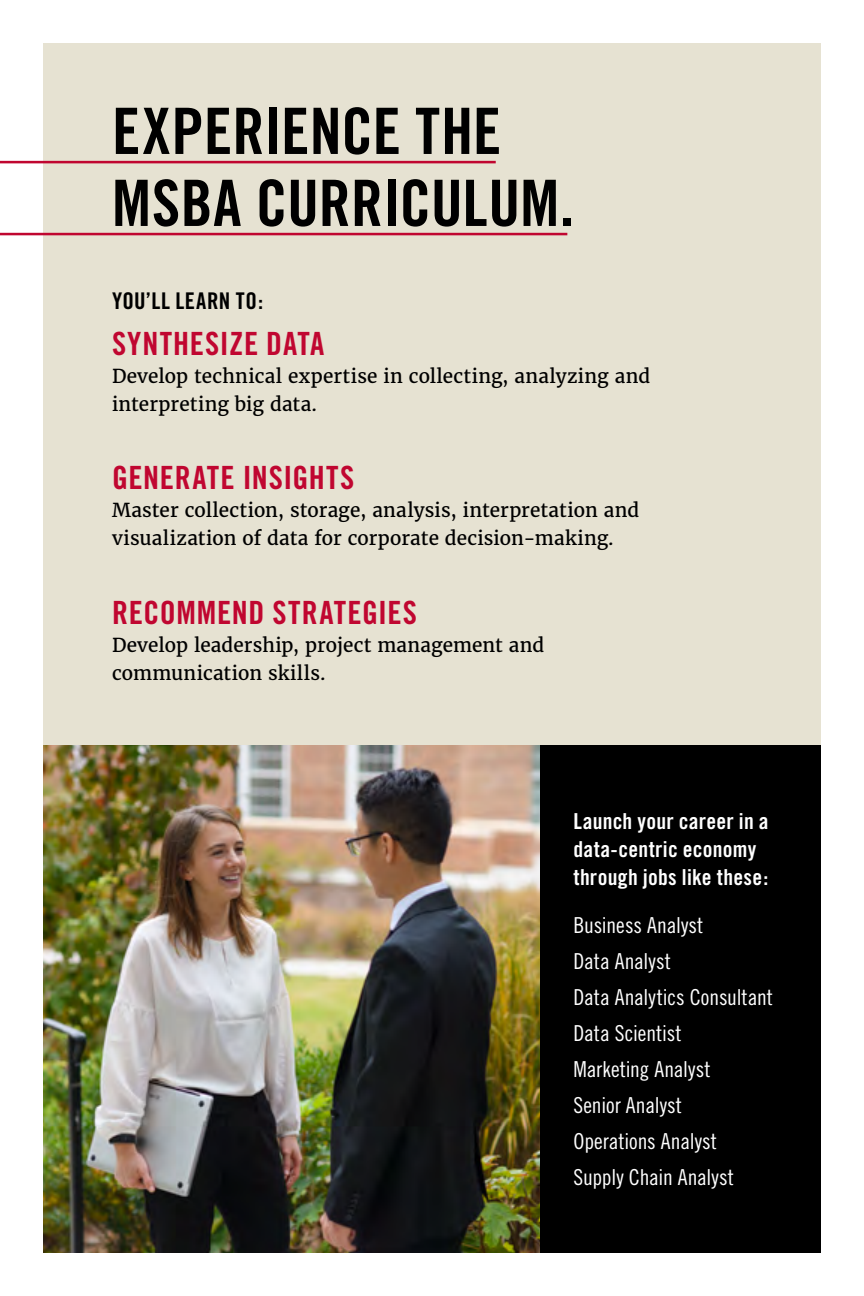
<style>
.page{position:relative;width:864px;height:1296px;background:#fff}
.page>*{position:absolute;margin:0;border:0;box-sizing:border-box;transform-origin:0 0}
.t1{font:64px/72px "Trade Gothic Bold Cond Twenty";color:#000}
.t2{font:32px "Trade Gothic Bold Cond Twenty";letter-spacing:.02em;color:#c00630}
.t3{font:23px "Trade Gothic Bold Cond Twenty";letter-spacing:.03em;color:#000}
.t4{font:22px/36px "Trade Gothic Cond Eighteen";letter-spacing:-.005em;color:#fff}
.t5{font:22px/28px "Trade Gothic Bold Cond Twenty";letter-spacing:.01em;color:#fff}
.t6{font:19px/28px "Merriweather";letter-spacing:.01em;color:#000}
</style>
<div class="page">
<div style="left:43px;top:43px;width:778px;height:1210px;background:#e6e2d2"></div>
<img style="left:43px;top:745px;width:497px;height:508px">
<div style="left:540px;top:745px;width:281px;height:508px;background:#000"></div>
<hr style="left:0;top:161px;width:496px;height:2px;background:#c00630">
<hr style="left:0;top:233px;width:567px;height:2px;background:#c00630">
<h1 class="t1" style="left:112px;top:95px;width:463px">EXPERIENCE THE<br>MSBA CURRICULUM.</h1>
<p class="t3" style="left:112px;top:287px;width:153px">YOU’LL LEARN TO:</p>
<h2 class="t2" style="left:112px;top:324px;width:214px">SYNTHESIZE DATA</h2>
<p class="t6" style="left:112px;top:362px;width:540px">Develop technical expertise in collecting, analyzing and interpreting big data.</p>
<h2 class="t2" style="left:112px;top:458px;width:244px">GENERATE INSIGHTS</h2>
<p class="t6" style="left:112px;top:496px;width:529px">Master collection, storage, analysis, interpretation and visualization of data for corporate decision-making.</p>
<h2 class="t2" style="left:112px;top:593px;width:306px">RECOMMEND STRATEGIES</h2>
<p class="t6" style="left:112px;top:631px;width:434px">Develop leadership, project management and communication skills.</p>
<p class="t5" style="left:573px;top:807px;width:197px">Launch your career in a data-centric economy through jobs like these:</p>
<p class="t4" style="left:573px;top:907px;width:201px">Business Analyst<br>Data Analyst<br>Data Analytics Consultant<br>Data Scientist<br>Marketing Analyst<br>Senior Analyst<br>Operations Analyst<br>Supply Chain Analyst</p>
</div>
